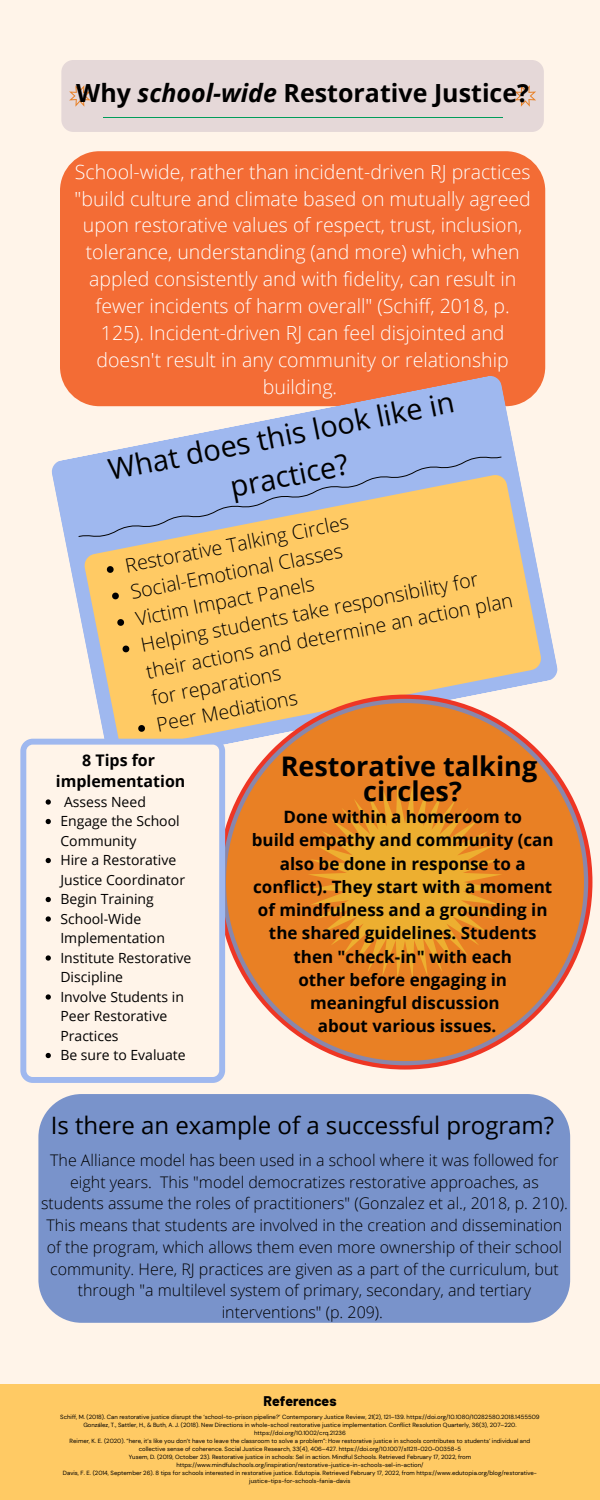
<style>
.page{position:relative;width:600px;height:1500px;background:#fff4e9}
.page>*{position:absolute;margin:0;border:0;box-sizing:border-box;transform-origin:0 0}
.t1{font:29px/40.5px "Open Sans";color:#000;text-align:center}
.t2{font:700 27px "Open Sans";color:#000}
.t3{font:700 25px "Open Sans";color:#000}
.t4{font:24px "Open Sans";color:#000}
.t5{font:300 19.6px/27.2px "Open Sans";color:#000}
.t6{font:300 19.5px/26.9px "Open Sans";color:#fff;text-align:center}
.t7{font:700 17px "Open Sans";color:#000}
.t8{font:300 16px/21.8px "Open Sans";color:#000;text-align:center}
.t9{font:700 16px "Open Sans";color:#000}
.t10{font:14px/19.5px "Open Sans";color:#000}
.t11{font:800 14px "Barlow";color:#000}
.t12{font:6px/8px "DM Sans";color:#000;text-align:center}
.s1{font-style:italic}
</style>
<div class="page">
<div style="left:61px;top:60px;width:483px;height:72px;background:#e5d8d8;border-radius:12px"></div>
<svg style="left:69px;top:85px;width:467px;height:22px"></svg>
<hr style="left:103px;top:117px;width:400px;height:1px;background:#009d5a">
<div style="left:60px;top:151px;width:485px;height:255px;background:#f36c35;border-radius:39px"></div>
<svg style="left:50px;top:374px;width:508px;height:365px"></svg>
<svg style="left:83px;top:473px;width:460px;height:266px;background:#f6ca74"></svg>
<svg style="left:79px;top:453px;width:423px;height:88px;background:#babbc2"></svg>
<svg style="left:218px;top:695px;width:374px;height:375px"></svg>
<div style="left:222px;top:699px;width:366px;height:366px;background:#8987ab;border-radius:50%"></div>
<div style="left:226px;top:703px;width:358px;height:358px;background:#e98024;border-radius:50%"></div>
<svg style="left:309px;top:786px;width:192px;height:193px"></svg>
<svg style="left:106px;top:566px;width:8px;height:7px"></svg>
<svg style="left:112px;top:592px;width:7px;height:8px"></svg>
<svg style="left:117px;top:619px;width:8px;height:7px"></svg>
<svg style="left:122px;top:645px;width:8px;height:8px"></svg>
<svg style="left:138px;top:724px;width:8px;height:8px"></svg>
<div style="left:38px;top:1094px;width:532px;height:229px;background:#7993cb;border-radius:43px"></div>
<div style="left:0;top:1384px;width:600px;height:116px;background:#ffca64"></div>
<svg style="left:20px;top:739px;width:205px;height:344px"></svg>
<svg style="left:46px;top:799px;width:5px;height:6px"></svg>
<svg style="left:46px;top:819px;width:5px;height:5px"></svg>
<svg style="left:46px;top:858px;width:5px;height:5px"></svg>
<svg style="left:46px;top:897px;width:5px;height:5px"></svg>
<svg style="left:46px;top:916px;width:5px;height:6px"></svg>
<svg style="left:46px;top:955px;width:5px;height:6px"></svg>
<svg style="left:46px;top:994px;width:5px;height:6px"></svg>
<svg style="left:46px;top:1053px;width:5px;height:5px"></svg>
<p class="t3" style="left:76px;top:75px;width:454px">Why <span class="s1">school-wide</span> Restorative Justice?</p>
<p class="t6" style="left:75px;top:158px;width:458px">School-wide, rather than incident-driven RJ practices "build culture and climate based on mutually agreed upon restorative values of respect, trust, inclusion, tolerance, understanding (and more) which, when appled consistently and with fidelity, can result in fewer incidents of harm overall" (Schiff, 2018, p.<br>125). Incident-driven RJ can feel disjointed and doesn't result in any community or relationship building.</p>
<p class="t1" style="left:105px;top:449px;width:354px;rotate:-11deg">What does this look like in practice?</p>
<p class="t5" style="left:123px;top:552px;width:229px;rotate:-11deg">Restorative Talking Circles</p>
<p class="t5" style="left:128px;top:578px;width:217px;rotate:-11deg">Social-Emotional Classes</p>
<p class="t5" style="left:138px;top:631px;width:375px;rotate:-11deg">Helping students take responsibility for their actions and determine an action plan for reparations</p>
<p class="t5" style="left:133px;top:605px;width:183px;rotate:-11deg">Victim Impact Panels</p>
<p class="t5" style="left:154px;top:711px;width:145px;rotate:-11deg">Peer Mediations</p>
<p class="t2" style="left:281px;top:747px;width:258px">Restorative talking</p>
<p class="t2" style="left:363px;top:772px;width:100px">circles?</p>
<p class="t7" style="left:283px;top:805px;width:240px">Done within a homeroom to</p>
<p class="t7" style="left:252px;top:828px;width:303px">build empathy and community (can</p>
<p class="t7" style="left:280px;top:851px;width:247px">also be done in response to a</p>
<p class="t7" style="left:253px;top:875px;width:301px">conflict). They start with a moment</p>
<p class="t7" style="left:258px;top:898px;width:291px">of mindfulness and a grounding in</p>
<p class="t7" style="left:269px;top:921px;width:269px">the shared guidelines. Students</p>
<p class="t7" style="left:293px;top:944px;width:220px">then "check-in" with each</p>
<p class="t7" style="left:298px;top:968px;width:210px">other before engaging in</p>
<p class="t7" style="left:310px;top:991px;width:191px">meaningful discussion</p>
<p class="t7" style="left:318px;top:1014px;width:180px">about various issues.</p>
<p class="t9" style="left:82px;top:749px;width:75px">8 Tips for</p>
<p class="t9" style="left:56px;top:770px;width:131px">implementation</p>
<p class="t10" style="left:64px;top:792px;width:83px">Assess Need</p>
<p class="t10" style="left:60px;top:811px;width:121px">Engage the School<br>Community</p>
<p class="t10" style="left:60px;top:850px;width:126px">Hire a Restorative<br>Justice Coordinator</p>
<p class="t10" style="left:60px;top:889px;width:95px">Begin Training</p>
<p class="t10" style="left:60px;top:909px;width:106px">School-Wide<br>Implementation</p>
<p class="t10" style="left:60px;top:948px;width:132px">Institute Restorative<br>Discipline</p>
<p class="t10" style="left:60px;top:987px;width:125px">Involve Students in<br>Peer Restorative<br>Practices</p>
<p class="t10" style="left:60px;top:1045px;width:127px">Be sure to Evaluate</p>
<p class="t4" style="left:51px;top:1108px;width:505px">Is there an example of a successful program?</p>
<p class="t8" style="left:41px;top:1149px;width:528px">The Alliance model has been used in a school where it was followed for eight years. This "model democratizes restorative approaches, as students assume the roles of practitioners" (Gonzalez et al., 2018, p. 210).<br>This means that students are involved in the creation and dissemination of the program, which allows them even more ownership of their school community. Here, RJ practices are given as a part of the curriculum, but through "a multilevel system of primary, secondary, and tertiary interventions" (p. 209).</p>
<p class="t11" style="left:264px;top:1392px;width:74px">References</p>
<p class="t12" style="left:60px;top:1413px;width:481px">Schiff, M. (2018). Can restorative justice disrupt the ‘school-to-prison pipeline?’ Contemporary Justice Review, 21(2), 121–139. https://doi.org/10.1080/10282580.2018.1455509</p>
<p class="t12" style="left:83px;top:1421px;width:435px">González, T., Sattler, H., &amp; Buth, A. J. (2018). New Directions in whole-school restorative justice implementation. Conflict Resolution Quarterly, 36(3), 207–220. https://doi.org/10.1002/crq.21236</p>
<p class="t12" style="left:70px;top:1437px;width:462px">Reimer, K. E. (2020). “here, it’s like you don’t have to leave the classroom to solve a problem”: How restorative justice in schools contributes to students’ individual and collective sense of coherence. Social Justice Research, 33(4), 406–427. https://doi.org/10.1007/s11211-020-00358-5</p>
<p class="t12" style="left:129px;top:1453px;width:344px">Yusem, D. (2019, October 23). Restorative justice in schools: Sel in action. Mindful Schools. Retrieved February 17, 2022, from https://www.mindfulschools.org/inspiration/restorative-justice-in-schools-sel-in-action/</p>
<p class="t12" style="left:63px;top:1469px;width:476px">Davis, F. E. (2014, September 26). 8 tips for schools interested in restorative justice. Edutopia. Retrieved February 17, 2022, from https://www.edutopia.org/blog/restorative&shy;justice-tips-for-schools-fania-davis</p>
</div>
